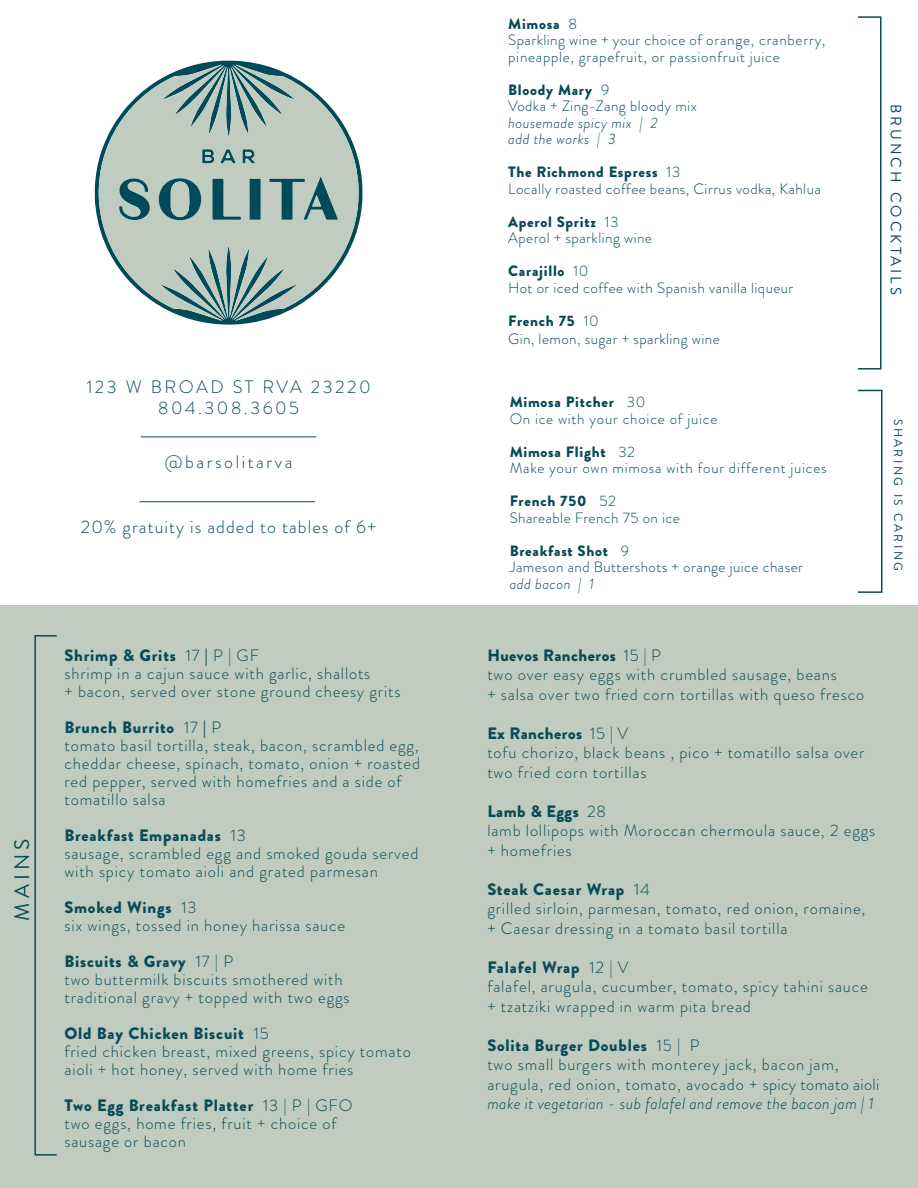
<style>
.page{position:relative;width:918px;height:1188px;background:#fff}
.page>*{position:absolute;margin:0;border:0;box-sizing:border-box;transform-origin:0 0}
.t1{font:21px "Brandon Grotesque";letter-spacing:.2em;color:#094a58}
.t2{font:300 18px "Brandon Grotesque";letter-spacing:.14em;color:#094a58}
.t3{font:300 18px "Brandon Grotesque";letter-spacing:.06em;color:#094a58}
.t4{font:300 16.5px/18px "Brandon Grotesque";letter-spacing:.05em;color:#094a58}
.t5{font:900 16.5px "Brandon Grotesque";letter-spacing:.05em;color:#094a58}
.t6{font:italic 300 16.5px "Brandon Grotesque";letter-spacing:.02em;color:#094a58}
.t7{font:900 16.5px "Brandon Grotesque";letter-spacing:.03em;color:#094a58}
.t8{font:300 15px/16.5px "Brandon Grotesque";letter-spacing:.03em;color:#094a58}
.t9{font:300 15px "Brandon Grotesque";letter-spacing:.05em;color:#094a58}
.t10{font:italic 300 15px "Brandon Grotesque";letter-spacing:.03em;color:#094a58}
.t11{font:900 15px "Brandon Grotesque";letter-spacing:.05em;color:#094a58}
.t12{font:15px "Brandon Grotesque";letter-spacing:.2em;color:#094a58}
.t13{font:12px "Brandon Grotesque";letter-spacing:.2em;color:#094a58}
.s1{font-weight:300}
.s2{font-weight:900}
</style>
<div class="page">
<div style="left:0;top:605px;width:918px;height:583px;background:#bfccbf"></div>
<svg style="left:95px;top:61px;width:268px;height:264px"></svg>
<svg style="left:98px;top:65px;width:261px;height:256px;fill:#bfccbf"></svg>
<svg style="left:223px;top:60px;width:12px;height:6px"></svg>
<svg style="left:116px;top:178px;width:35px;height:42px"></svg>
<svg style="left:212px;top:179px;width:29px;height:41px"></svg>
<svg style="left:250px;top:179px;width:11px;height:41px"></svg>
<svg style="left:159px;top:178px;width:42px;height:42px;background:#679090"></svg>
<svg style="left:269px;top:176px;width:69px;height:44px;background:#7d9f9c"></svg>
<svg style="left:202px;top:149px;width:12px;height:14px"></svg>
<svg style="left:243px;top:149px;width:12px;height:14px"></svg>
<svg style="left:220px;top:149px;width:16px;height:14px"></svg>
<hr style="left:141px;top:436px;width:175px;height:1px;background:#094a58">
<div style="left:857px;top:16px;width:25px;height:354px;border:2px solid #094a58"></div>
<div style="left:34px;top:635px;width:23px;height:521px;border:2px solid #094a58"></div>
<div style="left:857px;top:390px;width:25px;height:203px;border:2px solid #094a58"></div>
<hr style="left:139px;top:501px;width:176px;height:1px;background:#094a58">
<p class="t2" style="left:87px;top:374px;width:286px">123 W BROAD ST RVA 23220</p>
<p class="t2" style="left:158px;top:396px;width:142px">804.308.3605</p>
<p class="t2" style="left:165px;top:450px;width:129px">@barsolitarva</p>
<p class="t3" style="left:81px;top:514px;width:297px">20% gratuity is added to tables of 6+</p>
<p class="t1" style="left:7px;top:921px;width:84px;rotate:-90deg">MAINS</p>
<p class="t5" style="left:64px;top:643px;width:196px">Shrimp &amp; Grits <span class="s1">17</span> | <span class="s1">P | GF</span></p>
<p class="t4" style="left:64px;top:664px;width:307px">shrimp in a cajun sauce with garlic, shallots</p>
<p class="t4" style="left:64px;top:682px;width:338px">+ bacon, served over stone ground cheesy grits</p>
<p class="t5" style="left:64px;top:715px;width:158px">Brunch Burrito <span class="s1">17</span> | <span class="s1">P</span></p>
<p class="t4" style="left:64px;top:736px;width:357px">tomato basil tortilla, steak, bacon, scrambled egg, cheddar cheese, spinach, tomato, onion + roasted red pepper, served with homefries and a side of tomatillo salsa</p>
<p class="t5" style="left:64px;top:823px;width:183px">Breakfast Empanadas <span class="s1">13</span></p>
<p class="t4" style="left:64px;top:844px;width:355px">sausage, scrambled egg and smoked gouda served with spicy tomato aioli and grated parmesan</p>
<p class="t5" style="left:64px;top:895px;width:134px">Smoked Wings <span class="s1">13</span></p>
<p class="t4" style="left:64px;top:916px;width:282px">six wings, tossed in honey harissa sauce</p>
<p class="t5" style="left:64px;top:949px;width:170px">Biscuits &amp; Gravy <span class="s1">17 | P</span></p>
<p class="t4" style="left:64px;top:970px;width:280px">two buttermilk biscuits smothered with</p>
<p class="t4" style="left:64px;top:988px;width:287px">traditional gravy + topped with two eggs</p>
<p class="t5" style="left:64px;top:1021px;width:206px">Old Bay Chicken Biscuit <span class="s1">15</span></p>
<p class="t4" style="left:64px;top:1042px;width:348px">fried chicken breast, mixed greens, spicy tomato aioli + hot honey, served with home fries</p>
<p class="t5" style="left:64px;top:1093px;width:290px">Two Egg Breakfast Platter <span class="s1">13 | P | GFO</span></p>
<p class="t4" style="left:64px;top:1114px;width:274px">two eggs, home fries, fruit + choice of</p>
<p class="t4" style="left:64px;top:1132px;width:123px">sausage or bacon</p>
<p class="t8" style="left:508px;top:16px;width:319px"><span class="s2">Mimosa</span> 8<br>Sparkling wine + your choice of orange, cranberry,</p>
<p class="t9" style="left:508px;top:47px;width:273px">pineapple, grapefruit, or passionfruit juice</p>
<p class="t8" style="left:508px;top:82px;width:190px"><span class="s2">Bloody Mary</span> 9<br>Vodka + Zing-Zang bloody mix</p>
<p class="t10" style="left:508px;top:113px;width:151px">housemade spicy mix | 2</p>
<p class="t10" style="left:508px;top:129px;width:109px">add the works | 3</p>
<p class="t8" style="left:508px;top:164px;width:314px"><span class="s2">The Richmond Espress</span> 13<br>Locally roasted coffee beans, Cirrus vodka, Kahlua</p>
<p class="t8" style="left:508px;top:214px;width:145px"><span class="s2">Aperol Spritz</span> 13<br>Aperol + sparkling wine</p>
<p class="t8" style="left:508px;top:263px;width:287px"><span class="s2">Carajillo</span> 10<br>Hot or iced coffee with Spanish vanilla liqueur</p>
<p class="t8" style="left:508px;top:312px;width:213px;line-height:18px"><span class="s2">French 75</span> 10<br>Gin, lemon, sugar + sparkling wine</p>
<p class="t11" style="left:510px;top:391px;width:137px">Mimosa Pitcher <span class="s1">30</span></p>
<p class="t9" style="left:510px;top:408px;width:209px">On ice with your choice of juice</p>
<p class="t11" style="left:510px;top:441px;width:127px">Mimosa Flight <span class="s1">32</span></p>
<p class="t9" style="left:510px;top:458px;width:319px">Make your own mimosa with four different juices</p>
<p class="t8" style="left:510px;top:493px;width:172px"><span class="s2">French 750</span> 52<br>Shareable French 75 on ice</p>
<p class="t8" style="left:510px;top:542px;width:295px"><span class="s2">Breakfast Shot</span> 9<br>Jameson and Buttershots + orange juice chaser</p>
<p class="t10" style="left:510px;top:573px;width:86px">add bacon | 1</p>
<p class="t12" style="left:906px;top:104px;width:192px;rotate:90deg">BRUNCH COCKTAILS</p>
<p class="t13" style="left:906px;top:419px;width:154px;rotate:90deg">SHARING IS CARING</p>
<p class="t7" style="left:487px;top:644px;width:175px">Huevos Rancheros <span class="s1">15 | P</span></p>
<p class="t4" style="left:487px;top:666px;width:351px">two over easy eggs with crumbled sausage, beans</p>
<p class="t4" style="left:487px;top:685px;width:378px">+ salsa over two fried corn tortillas with queso fresco</p>
<p class="t7" style="left:487px;top:722px;width:142px">Ex Rancheros <span class="s1">15 | V</span></p>
<p class="t4" style="left:487px;top:743px;width:379px;line-height:19.5px">tofu chorizo, black beans , pico + tomatillo salsa over two fried corn tortillas</p>
<p class="t7" style="left:487px;top:800px;width:120px">Lamb &amp; Eggs <span class="s1">28</span></p>
<p class="t4" style="left:487px;top:821px;width:390px;line-height:19.5px">lamb lollipops with Moroccan chermoula sauce, 2 eggs + homefries</p>
<p class="t5" style="left:487px;top:878px;width:164px">Steak Caesar Wrap <span class="s1">14</span></p>
<p class="t4" style="left:487px;top:900px;width:380px">grilled sirloin, parmesan, tomato, red onion, romaine,</p>
<p class="t4" style="left:487px;top:919px;width:302px">+ Caesar dressing in a tomato basil tortilla</p>
<p class="t5" style="left:487px;top:956px;width:143px">Falafel Wrap <span class="s1">12 | V</span></p>
<p class="t4" style="left:487px;top:978px;width:382px">falafel, arugula, cucumber, tomato, spicy tahini sauce</p>
<p class="t4" style="left:487px;top:997px;width:265px">+ tzatziki wrapped in warm pita bread</p>
<p class="t5" style="left:487px;top:1034px;width:214px">Solita Burger Doubles <span class="s1">15 | P</span></p>
<p class="t4" style="left:487px;top:1056px;width:353px">two small burgers with monterey jack, bacon jam,</p>
<p class="t4" style="left:487px;top:1075px;width:394px">arugula, red onion, tomato, avocado + spicy tomato aioli</p>
<p class="t6" style="left:487px;top:1093px;width:388px">make it vegetarian - sub falafel and remove the bacon jam | 1</p>
</div>
